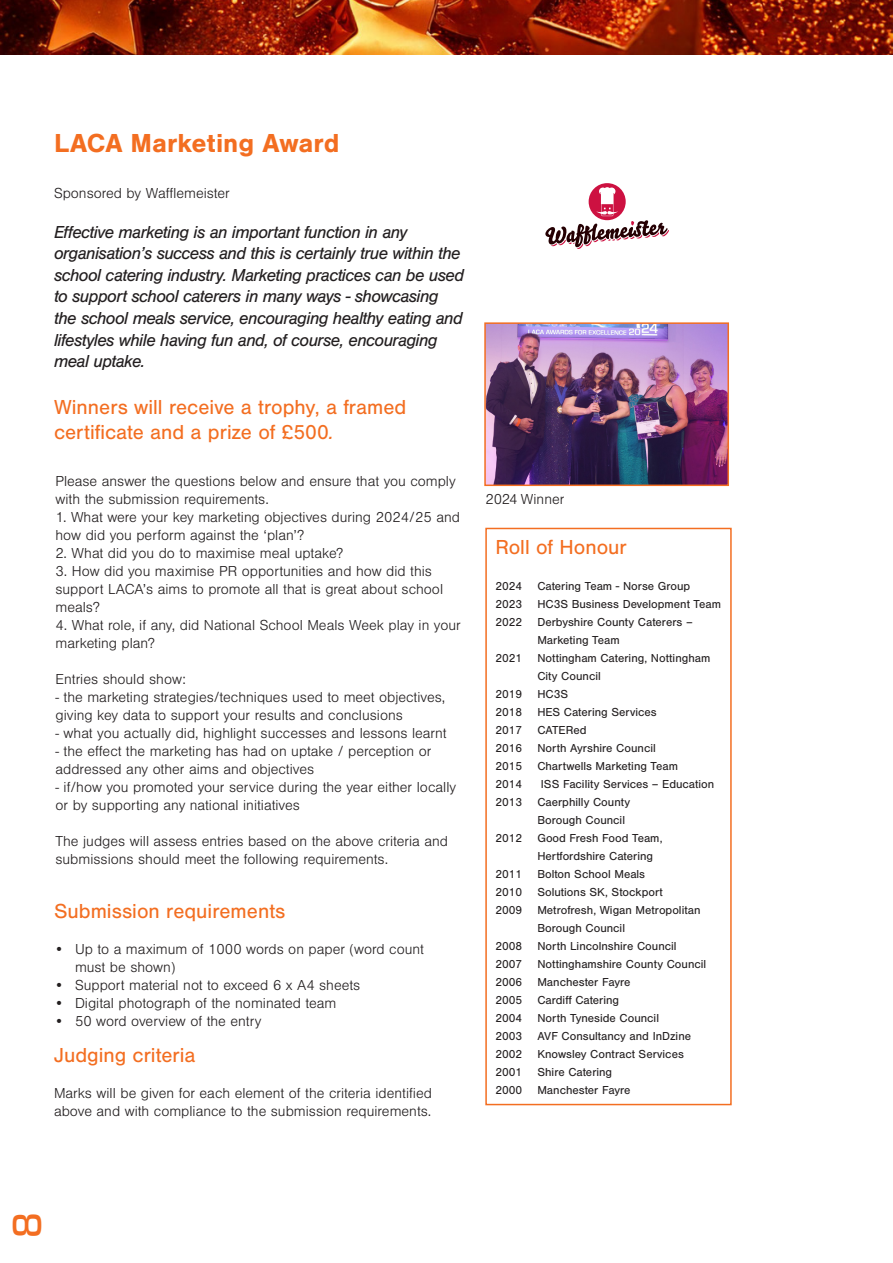
<style>
.page{position:relative;width:893px;height:1263px;background:#fff}
.page>*{position:absolute;margin:0;border:0;box-sizing:border-box;transform-origin:0 0}
.t1{font:500 42px "Eurostile";color:#f36e21}
.Headline{font:700 27px "Nimbus San";color:#f36e21}
.Paragraph_Style_ITALIC{font:21px/25.2px "Nimbus San";color:#f36e21}
.Subhead{font:21px "Nimbus San";color:#f36e21}
.Bullit_point_text{font:21px "Nimbus San";color:#f36e21}
.Paragraph_Style_ITALIC-2{font:italic 18px/21.6px "Nimbus San";letter-spacing:-.03em;color:#231f20}
.Paragraph_Style_1{font:300 15px/18px "Nimbus San";color:#231f20}
.Bullit_point_text-2{font:300 15px/18px "Nimbus San";color:#231f20}
.Roll_of_honour{font:12px/18px "Nimbus San";color:#231f20}
.Subhead-2{font:12px/18px "Nimbus San";color:#231f20}
.s1{font-style:italic}
</style>
<div class="page">
<img style="left:487px;top:325px;width:239px;height:158px">
<div style="left:484px;top:322px;width:245px;height:164px;border:2px solid #f36e21"></div>
<div style="left:485px;top:528px;width:247px;height:577px;border:2px solid #f36e21"></div>
<svg style="left:545px;top:183px;width:124px;height:66px"></svg>
<img style="left:0;top:0;width:893px;height:54px">
<p class="Headline" style="left:54px;top:128px;width:287px">LACA Marketing Award</p>
<p class="Paragraph_Style_1" style="left:54px;top:184px;width:177px">Sponsored by Wafflemeister</p>
<p class="Paragraph_Style_ITALIC-2" style="left:54px;top:221px;width:412px">Effective marketing is an important function in any organisation’s success and this is certainly true within the school catering industry. Marketing practices can be used to support school caterers in many ways - showcasing the school meals service, encouraging healthy eating and lifestyles while having fun and, of course, encouraging meal uptake.</p>
<p class="Paragraph_Style_ITALIC" style="left:54px;top:395px;width:354px">Winners will receive a trophy, a framed certificate and a prize of £500<span class="s1">.</span></p>
<p class="Paragraph_Style_1" style="left:56px;top:472px;width:402px">Please answer the questions below and ensure that you comply</p>
<p class="Paragraph_Style_1" style="left:56px;top:490px;width:215px">with the submission requirements.</p>
<p class="Paragraph_Style_1" style="left:56px;top:508px;width:406px">1. What were your key marketing objectives during 2024/25 and how did you perform against the ‘plan’?</p>
<p class="Paragraph_Style_1" style="left:56px;top:544px;width:289px">2. What did you do to maximise meal uptake?</p>
<p class="Paragraph_Style_1" style="left:56px;top:562px;width:389px">3. How did you maximise PR opportunities and how did this support LACA’s aims to promote all that is great about school meals?</p>
<p class="Paragraph_Style_1" style="left:56px;top:616px;width:407px">4. What role, if any, did National School Meals Week play in your marketing plan?</p>
<p class="Paragraph_Style_1" style="left:56px;top:670px;width:132px">Entries should show:</p>
<p class="Paragraph_Style_1" style="left:56px;top:688px;width:391px">- the marketing strategies/techniques used to meet objectives, giving key data to support your results and conclusions</p>
<p class="Paragraph_Style_1" style="left:56px;top:724px;width:393px">- what you actually did, highlight successes and lessons learnt</p>
<p class="Paragraph_Style_1" style="left:56px;top:742px;width:378px">- the effect the marketing has had on uptake / perception or addressed any other aims and objectives</p>
<p class="Paragraph_Style_1" style="left:56px;top:778px;width:402px">- if/how you promoted your service during the year either locally or by supporting any national initiatives</p>
<p class="Paragraph_Style_1" style="left:56px;top:832px;width:394px">The judges will assess entries based on the above criteria and submissions should meet the following requirements.</p>
<p class="Subhead" style="left:54px;top:900px;width:233px">Submission requirements</p>
<p class="Bullit_point_text-2" style="left:75px;top:940px;width:350px;text-indent:-21px">• Up to a maximum of 1000 words on paper (word count must be shown)</p>
<p class="Bullit_point_text-2" style="left:54px;top:976px;width:308px">• Support material not to exceed 6 x A4 sheets</p>
<p class="Bullit_point_text-2" style="left:54px;top:994px;width:284px">• Digital photograph of the nominated team</p>
<p class="Bullit_point_text-2" style="left:54px;top:1012px;width:209px">• 50 word overview of the entry</p>
<p class="Bullit_point_text" style="left:54px;top:1044px;width:143px">Judging criteria</p>
<p class="Paragraph_Style_1" style="left:54px;top:1084px;width:379px">Marks will be given for each element of the criteria identified above and with compliance to the submission requirements.</p>
<p class="Paragraph_Style_1" style="left:485px;top:490px;width:81px">2024 Winner</p>
<p class="Subhead" style="left:495px;top:536px;width:133px">Roll of Honour</p>
<p class="Subhead-2" style="left:495px;top:578px;width:28px">2024</p>
<p class="Subhead-2" style="left:537px;top:578px;width:154px">Catering Team - Norse Group</p>
<p class="Subhead-2" style="left:495px;top:596px;width:28px">2023</p>
<p class="Subhead-2" style="left:537px;top:596px;width:185px">HC3S Business Development Team</p>
<p class="Subhead-2" style="left:495px;top:614px;width:28px">2022</p>
<p class="Subhead-2" style="left:537px;top:614px;width:157px">Derbyshire County Caterers –<br>Marketing Team</p>
<p class="Subhead-2" style="left:495px;top:650px;width:28px">2021</p>
<p class="Subhead-2" style="left:537px;top:650px;width:175px">Nottingham Catering, Nottingham<br>City Council</p>
<p class="Subhead-2" style="left:495px;top:686px;width:28px">2019</p>
<p class="Subhead-2" style="left:537px;top:686px;width:32px">HC3S</p>
<p class="Roll_of_honour" style="left:495px;top:704px;width:28px">2018</p>
<p class="Roll_of_honour" style="left:537px;top:704px;width:121px">HES Catering Services</p>
<p class="Roll_of_honour" style="left:495px;top:722px;width:28px">2017</p>
<p class="Roll_of_honour" style="left:537px;top:722px;width:51px">CATERed</p>
<p class="Roll_of_honour" style="left:495px;top:740px;width:28px">2016</p>
<p class="Roll_of_honour" style="left:537px;top:740px;width:120px">North Ayrshire Council</p>
<p class="Roll_of_honour" style="left:495px;top:758px;width:28px">2015</p>
<p class="Roll_of_honour" style="left:537px;top:758px;width:142px">Chartwells Marketing Team</p>
<p class="Roll_of_honour" style="left:495px;top:776px;width:28px">2014</p>
<p class="Roll_of_honour" style="left:541px;top:776px;width:175px">ISS Facility Services – Education</p>
<p class="Roll_of_honour" style="left:495px;top:794px;width:28px">2013</p>
<p class="Roll_of_honour" style="left:537px;top:794px;width:94px">Caerphilly County<br>Borough Council</p>
<p class="Roll_of_honour" style="left:495px;top:830px;width:28px">2012</p>
<p class="Roll_of_honour" style="left:537px;top:830px;width:127px">Good Fresh Food Team,<br>Hertfordshire Catering</p>
<p class="Roll_of_honour" style="left:495px;top:866px;width:28px">2011</p>
<p class="Roll_of_honour" style="left:537px;top:866px;width:109px">Bolton School Meals</p>
<p class="Roll_of_honour" style="left:495px;top:884px;width:28px">2010</p>
<p class="Roll_of_honour" style="left:537px;top:884px;width:127px">Solutions SK, Stockport</p>
<p class="Roll_of_honour" style="left:495px;top:902px;width:28px">2009</p>
<p class="Roll_of_honour" style="left:537px;top:902px;width:165px">Metrofresh, Wigan Metropolitan<br>Borough Council</p>
<p class="Roll_of_honour" style="left:495px;top:938px;width:28px">2008</p>
<p class="Roll_of_honour" style="left:537px;top:938px;width:141px">North Lincolnshire Council</p>
<p class="Roll_of_honour" style="left:495px;top:956px;width:28px">2007</p>
<p class="Roll_of_honour" style="left:537px;top:956px;width:170px">Nottinghamshire County Council</p>
<p class="Roll_of_honour" style="left:495px;top:974px;width:28px">2006</p>
<p class="Roll_of_honour" style="left:537px;top:974px;width:95px">Manchester Fayre</p>
<p class="Roll_of_honour" style="left:495px;top:992px;width:28px">2005</p>
<p class="Roll_of_honour" style="left:537px;top:992px;width:83px">Cardiff Catering</p>
<p class="Roll_of_honour" style="left:495px;top:1010px;width:28px">2004</p>
<p class="Roll_of_honour" style="left:537px;top:1010px;width:123px">North Tyneside Council</p>
<p class="Roll_of_honour" style="left:495px;top:1028px;width:28px">2003</p>
<p class="Roll_of_honour" style="left:537px;top:1028px;width:155px">AVF Consultancy and InDzine</p>
<p class="Roll_of_honour" style="left:495px;top:1046px;width:28px">2002</p>
<p class="Roll_of_honour" style="left:537px;top:1046px;width:148px">Knowsley Contract Services</p>
<p class="Roll_of_honour" style="left:495px;top:1064px;width:28px">2001</p>
<p class="Roll_of_honour" style="left:537px;top:1064px;width:76px">Shire Catering</p>
<p class="Roll_of_honour" style="left:495px;top:1082px;width:28px">2000</p>
<p class="Roll_of_honour" style="left:537px;top:1082px;width:95px">Manchester Fayre</p>
<p class="t1" style="left:-2px;top:1237px;width:28px;rotate:-90deg">8</p>
</div>
